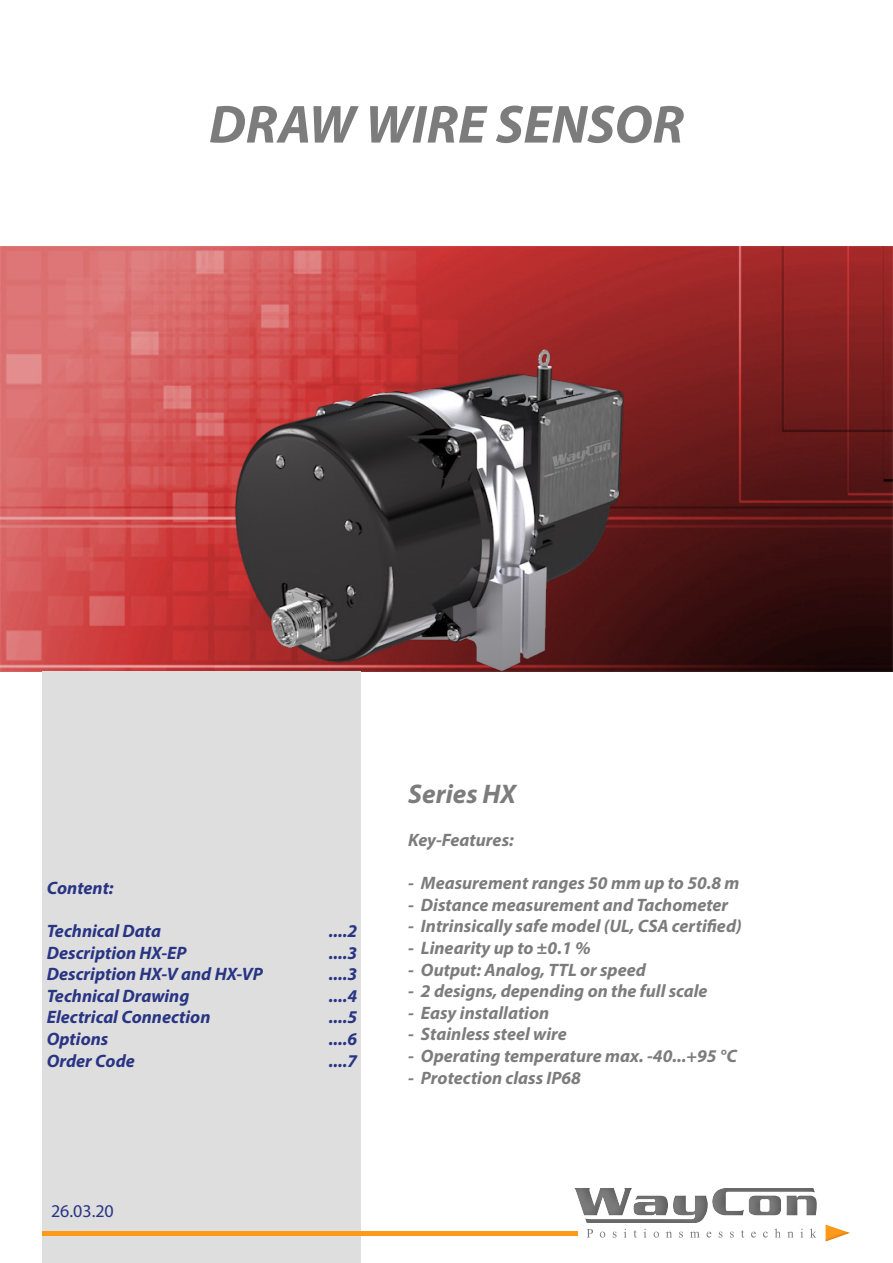
<style>
.page{position:relative;width:893px;height:1263px;background:#fff}
.page>*{position:absolute;margin:0;border:0;box-sizing:border-box;transform-origin:0 0}
.t1{font:italic 700 54px "Myriad Pro";color:#7d7c7d}
.t2{font:italic 700 27px "Myriad Pro";color:#7d7c7d}
.t3{font:italic 700 18px "Myriad Pro";color:#7d7c7d}
.t4{font:italic 700 18px "Myriad Pro";color:#283583}
.t5{font:18px "Myriad Pro";color:#283583}
</style>
<div class="page">
<img style="left:0;top:247px;width:893px;height:425px">
<div style="left:43px;top:672px;width:318px;height:591px;background:#dfdedf"></div>
<img style="left:106px;top:247px;width:681px;height:425px">
<div style="left:824px;top:1221px;width:28px;height:21px;background:#5e5f5f;opacity:.2"></div>
<svg style="left:574px;top:1188px;width:243px;height:50px"></svg>
<hr style="left:43px;top:1231px;width:535px;height:4px;background:#ff991a">
<p class="t1" style="left:209px;top:89px;width:477px">DRAW WIRE SENSOR</p>
<p class="t4" style="left:47px;top:876px;width:68px">Content:</p>
<p class="t4" style="left:47px;top:919px;width:116px">Technical Data</p>
<p class="t4" style="left:329px;top:919px;width:30px">....2</p>
<p class="t4" style="left:47px;top:941px;width:141px">Description HX-EP</p>
<p class="t4" style="left:329px;top:941px;width:30px">....3</p>
<p class="t4" style="left:47px;top:962px;width:218px">Description HX-V and HX-VP</p>
<p class="t4" style="left:329px;top:962px;width:30px">....3</p>
<p class="t4" style="left:47px;top:984px;width:144px">Technical Drawing</p>
<p class="t4" style="left:329px;top:984px;width:30px">....4</p>
<p class="t4" style="left:47px;top:1005px;width:165px">Electrical Connection</p>
<p class="t4" style="left:329px;top:1005px;width:30px">....5</p>
<p class="t4" style="left:47px;top:1027px;width:63px">Options</p>
<p class="t4" style="left:329px;top:1027px;width:30px">....6</p>
<p class="t4" style="left:47px;top:1049px;width:90px">Order Code</p>
<p class="t4" style="left:329px;top:1049px;width:30px">....7</p>
<p class="t5" style="left:51px;top:1200px;width:64px">26.03.20</p>
<p class="t2" style="left:408px;top:776px;width:109px">Series HX</p>
<p class="t3" style="left:408px;top:828px;width:107px">Key-Features:</p>
<p class="t3" style="left:408px;top:871px;width:333px">- Measurement ranges 50 mm up to 50.8 m</p>
<p class="t3" style="left:408px;top:893px;width:322px">- Distance measurement and Tachometer</p>
<p class="t3" style="left:408px;top:914px;width:335px">- Intrinsically safe model (UL, CSA certified)</p>
<p class="t3" style="left:408px;top:936px;width:184px">- Linearity up to ±0.1 %</p>
<p class="t3" style="left:408px;top:958px;width:239px">- Output: Analog, TTL or speed</p>
<p class="t3" style="left:408px;top:979px;width:301px">- 2 designs, depending on the full scale</p>
<p class="t3" style="left:408px;top:1001px;width:143px">- Easy installation</p>
<p class="t3" style="left:408px;top:1022px;width:160px">- Stainless steel wire</p>
<p class="t3" style="left:408px;top:1044px;width:330px">- Operating temperature max. -40...+95 °C</p>
<p class="t3" style="left:408px;top:1066px;width:174px">- Protection class IP68</p>
</div>
